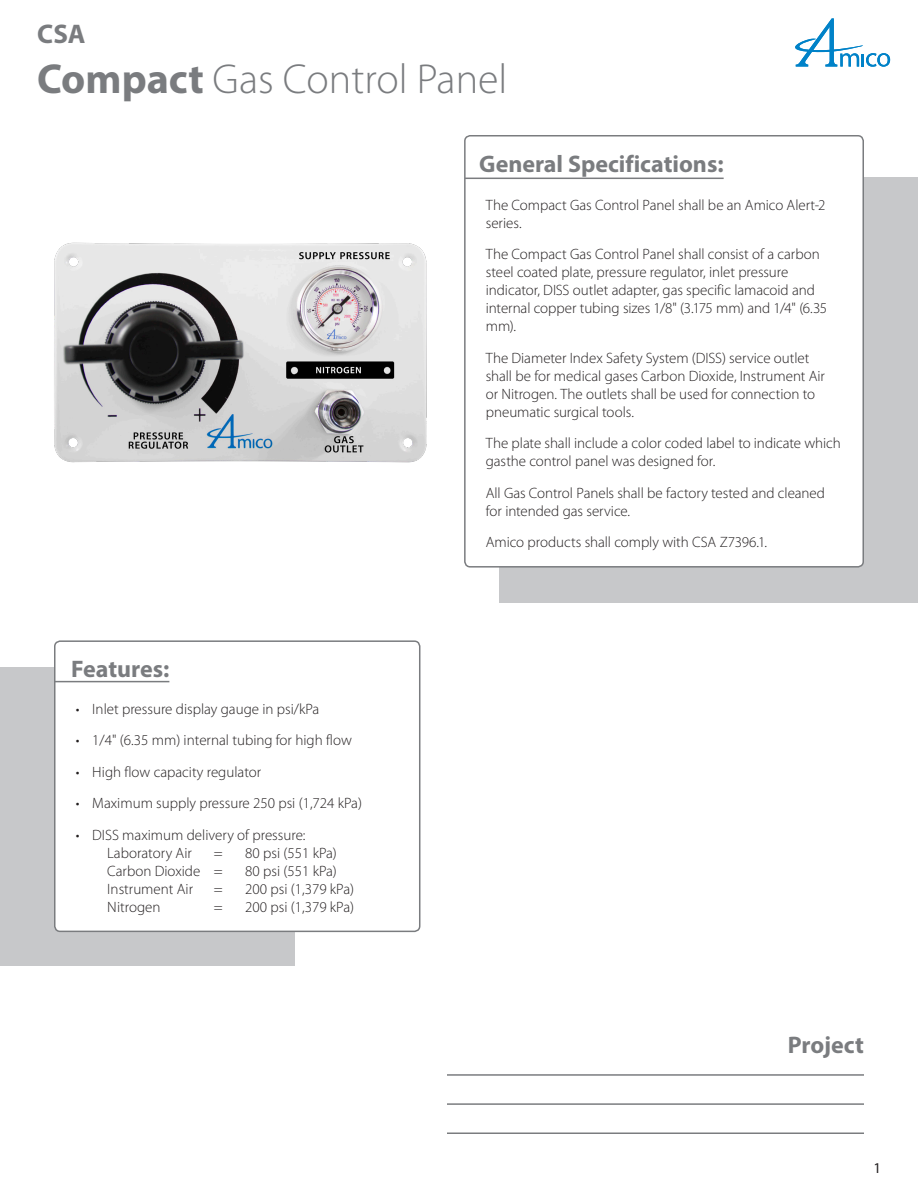
<style>
.page{position:relative;width:918px;height:1188px;background:#fff}
.page>*{position:absolute;margin:0;border:0;box-sizing:border-box;transform-origin:0 0}
.t1{font:300 42px "Myriad Pro";color:#7a7c7f}
.Sub_Title{font:700 27px "Myriad Pro";color:#7a7c7f}
.Box_Header{font:700 24px "Myriad Pro";color:#7a7c7f}
.Body{font:300 15px/18px "Myriad Pro";color:#231f20}
.t2{font:15px "Myriad Pro";color:#231f20}
.s1{font-weight:700}
</style>
<div class="page">
<svg style="left:795px;top:18px;width:95px;height:49px"></svg>
<img style="left:54px;top:242px;width:373px;height:221px">
<div style="left:0;top:668px;width:294px;height:298px;background:#c7c8ca"></div>
<div style="left:55px;top:641px;width:365px;height:290px;background:#fff;border-radius:5px"></div>
<div style="left:54px;top:640px;width:366px;height:292px;border:2px solid #7a7c7f;border-radius:5px"></div>
<hr style="left:55px;top:681px;width:114px;height:1px;background:#7a7c7f">
<div style="left:500px;top:178px;width:418px;height:425px;background:#c7c8ca"></div>
<div style="left:465px;top:136px;width:398px;height:431px;background:#fff;border-radius:5px"></div>
<div style="left:464px;top:135px;width:400px;height:433px;border:2px solid #7a7c7f;border-radius:5px"></div>
<hr style="left:465px;top:178px;width:259px;height:1px;background:#7a7c7f">
<hr style="left:447px;top:1074px;width:417px;height:2px;background:#7a7c7f">
<hr style="left:447px;top:1103px;width:417px;height:2px;background:#7a7c7f">
<hr style="left:447px;top:1132px;width:417px;height:2px;background:#7a7c7f">
<p class="Sub_Title" style="left:37px;top:16px;width:50px">CSA</p>
<p class="t1" style="left:37px;top:54px;width:472px"><span class="s1">Compact</span> Gas Control Panel</p>
<p class="Box_Header" style="left:71px;top:653px;width:100px">Features:</p>
<p class="Body" style="left:76px;top:700px;width:245px">• Inlet pressure display gauge in psi/kPa</p>
<p class="Body" style="left:76px;top:731px;width:278px">• 1/4" (6.35 mm) internal tubing for high flow</p>
<p class="Body" style="left:76px;top:763px;width:187px">• High flow capacity regulator</p>
<p class="Body" style="left:76px;top:794px;width:288px">• Maximum supply pressure 250 psi (1,724 kPa)</p>
<p class="Body" style="left:107px;top:826px;width:200px;text-indent:-32px">• DISS maximum delivery of pressure:<br>Laboratory Air</p>
<p class="Body" style="left:214px;top:844px;width:10px">=</p>
<p class="Body" style="left:245px;top:844px;width:93px">80 psi (551 kPa)</p>
<p class="Body" style="left:107px;top:862px;width:117px">Carbon Dioxide =</p>
<p class="Body" style="left:245px;top:862px;width:93px">80 psi (551 kPa)</p>
<p class="Body" style="left:107px;top:880px;width:87px">Instrument Air</p>
<p class="Body" style="left:214px;top:880px;width:10px">=</p>
<p class="Body" style="left:245px;top:880px;width:110px">200 psi (1,379 kPa)</p>
<p class="Body" style="left:107px;top:898px;width:55px">Nitrogen</p>
<p class="Body" style="left:214px;top:898px;width:10px">=</p>
<p class="Body" style="left:245px;top:898px;width:110px">200 psi (1,379 kPa)</p>
<p class="Box_Header" style="left:479px;top:148px;width:246px">General Specifications:</p>
<p class="Body" style="left:486px;top:196px;width:341px">The Compact Gas Control Panel shall be an Amico Alert-2 series.</p>
<p class="Body" style="left:486px;top:245px;width:343px">The Compact Gas Control Panel shall consist of a carbon steel coated plate, pressure regulator, inlet pressure indicator, DISS outlet adapter, gas specific lamacoid and internal copper tubing sizes 1/8" (3.175 mm) and 1/4" (6.35 mm).</p>
<p class="Body" style="left:486px;top:349px;width:341px">The Diameter Index Safety System (DISS) service outlet shall be for medical gases Carbon Dioxide, Instrument Air or Nitrogen. The outlets shall be used for connection to pneumatic surgical tools.</p>
<p class="Body" style="left:486px;top:434px;width:357px">The plate shall include a color coded label to indicate which gasthe control panel was designed for.</p>
<p class="Body" style="left:486px;top:484px;width:341px">All Gas Control Panels shall be factory tested and cleaned for intended gas service.</p>
<p class="Body" style="left:486px;top:533px;width:283px">Amico products shall comply with CSA Z7396.1.</p>
<p class="Box_Header" style="left:788px;top:1029px;width:78px">Project</p>
<p class="t2" style="left:873px;top:1159px;width:9px">1</p>
</div>
